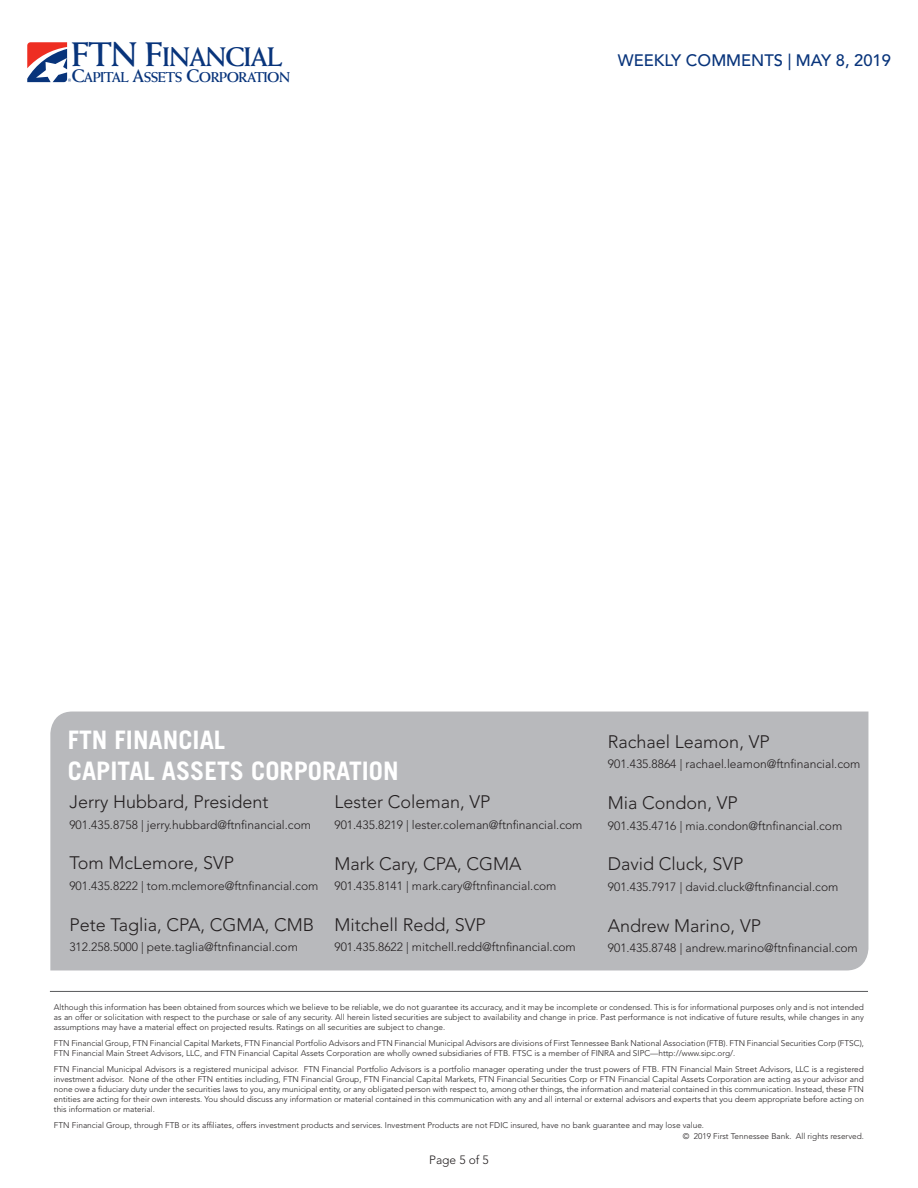
<style>
.page{position:relative;width:918px;height:1188px;background:#fff}
.page>*{position:absolute;margin:0;border:0;box-sizing:border-box;transform-origin:0 0}
.t1{font:700 26.85px "Weiss";letter-spacing:-.04em;color:#08347b}
.t2{font:700 25.5px/31.5px "Trade Gothic LT Std";color:#fff}
.t3{font:300 18px "Avenir LT Std";color:#231f20}
.t4{font:500 16.5px "Avenir LT Std";color:#08347b}
.t5{font:700 14.25px "Weiss";letter-spacing:-.04em;color:#08347b}
.t6{font:300 12px "Avenir LT Std";color:#231f20}
.t7{font:300 8.25px/9.9px "Avenir LT Std";color:#231f20;text-align:justify}
.s1{font-size:34.2px}
.s2{font-size:18.15px}
</style>
<div class="page">
<hr style="left:50px;top:991px;width:818px;height:1px;background:#57585a">
<svg style="left:27px;top:42px;width:44px;height:40px"></svg>
<div style="left:50px;top:712px;width:818px;height:258px;background:#b8b9bc"></div>
<h1 class="t1" style="left:71px;top:41px;width:213px"><span class="s1">FTN F</span>INANCIAL</h1>
<h3 class="t5" style="left:71px;top:69px;width:220px"><span class="s2">C</span>APITAL <span class="s2">A</span>SSETS <span class="s2">C</span>ORPORATION</h3>
<h3 class="t4" style="left:618px;top:50px;width:275px">WEEKLY COMMENTS | MAY 8, 2019</h3>
<h2 class="t2" style="left:68px;top:723px;width:332px">FTN FINANCIAL<br>CAPITAL ASSETS CORPORATION</h2>
<h3 class="t3" style="left:334px;top:792px;width:158px">Lester Coleman, VP</h3>
<h3 class="t6" style="left:334px;top:818px;width:250px">901.435.8219 | lester.coleman@ftnfinancial.com</h3>
<h3 class="t3" style="left:334px;top:853px;width:189px">Mark Cary, CPA, CGMA</h3>
<h3 class="t6" style="left:334px;top:879px;width:224px">901.435.8141 | mark.cary@ftnfinancial.com</h3>
<h3 class="t3" style="left:334px;top:914px;width:153px">Mitchell Redd, SVP</h3>
<h3 class="t6" style="left:334px;top:940px;width:243px">901.435.8622 | mitchell.redd@ftnfinancial.com</h3>
<h3 class="t3" style="left:69px;top:791px;width:201px">Jerry Hubbard, President</h3>
<h3 class="t6" style="left:69px;top:817px;width:243px">901.435.8758 | jerry.hubbard@ftnfinancial.com</h3>
<h3 class="t3" style="left:69px;top:853px;width:166px">Tom McLemore, SVP</h3>
<h3 class="t6" style="left:69px;top:879px;width:250px">901.435.8222 | tom.mclemore@ftnfinancial.com</h3>
<h3 class="t3" style="left:69px;top:914px;width:246px">Pete Taglia, CPA, CGMA, CMB</h3>
<h3 class="t6" style="left:69px;top:940px;width:230px">312.258.5000 | pete.taglia@ftnfinancial.com</h3>
<h3 class="t3" style="left:608px;top:731px;width:163px">Rachael Leamon, VP</h3>
<h3 class="t6" style="left:608px;top:757px;width:254px">901.435.8864 | rachael.leamon@ftnfinancial.com</h3>
<h3 class="t3" style="left:608px;top:792px;width:131px">Mia Condon, VP</h3>
<h3 class="t6" style="left:608px;top:818px;width:236px">901.435.4716 | mia.condon@ftnfinancial.com</h3>
<h3 class="t3" style="left:608px;top:854px;width:137px">David Cluck, SVP</h3>
<h3 class="t6" style="left:608px;top:880px;width:232px">901.435.7917 | david.cluck@ftnfinancial.com</h3>
<h3 class="t3" style="left:608px;top:915px;width:155px">Andrew Marino, VP</h3>
<h3 class="t6" style="left:608px;top:941px;width:251px">901.435.8748 | andrew.marino@ftnfinancial.com</h3>
<p class="t7" style="left:54px;top:1002px;width:811px">Although this information has been obtained from sources which we believe to be reliable, we do not guarantee its accuracy, and it may be incomplete or condensed. This is for informational purposes only and is not intended as an offer or solicitation with respect to the purchase or sale of any security. All herein listed securities are subject to availability and change in price. Past performance is not indicative of future results, while changes in any assumptions may have a material effect on projected results. Ratings on all securities are subject to change.</p>
<p class="t7" style="left:54px;top:1038px;width:812px">FTN Financial Group, FTN Financial Capital Markets, FTN Financial Portfolio Advisors and FTN Financial Municipal Advisors are divisions of First Tennessee Bank National Association (FTB). FTN Financial Securities Corp (FTSC),<br>FTN Financial Main Street Advisors, LLC, and FTN Financial Capital Assets Corporation are wholly owned subsidiaries of FTB. FTSC is a member of FINRA and SIPC—http://www.sipc.org/.</p>
<p class="t7" style="left:54px;top:1065px;width:812px">FTN Financial Municipal Advisors is a registered municipal advisor. FTN Financial Portfolio Advisors is a portfolio manager operating under the trust powers of FTB. FTN Financial Main Street Advisors, LLC is a registered investment advisor. None of the other FTN entities including, FTN Financial Group, FTN Financial Capital Markets, FTN Financial Securities Corp or FTN Financial Capital Assets Corporation are acting as your advisor and none owe a fiduciary duty under the securities laws to you, any municipal entity, or any obligated person with respect to, among other things, the information and material contained in this communication. Instead, these FTN entities are acting for their own interests. You should discuss any information or material contained in this communication with any and all internal or external advisors and experts that you deem appropriate before acting on this information or material.</p>
<p class="t7" style="left:683px;top:1120px;width:183px;line-height:10.5px;text-indent:-629px">FTN Financial Group, through FTB or its affiliates, offers investment products and services. Investment Products are not FDIC insured, have no bank guarantee and may lose value.<br>© 2019 First Tennessee Bank. All rights reserved.</p>
<h3 class="t6" style="left:429px;top:1153px;width:61px">Page 5 of 5</h3>
</div>
